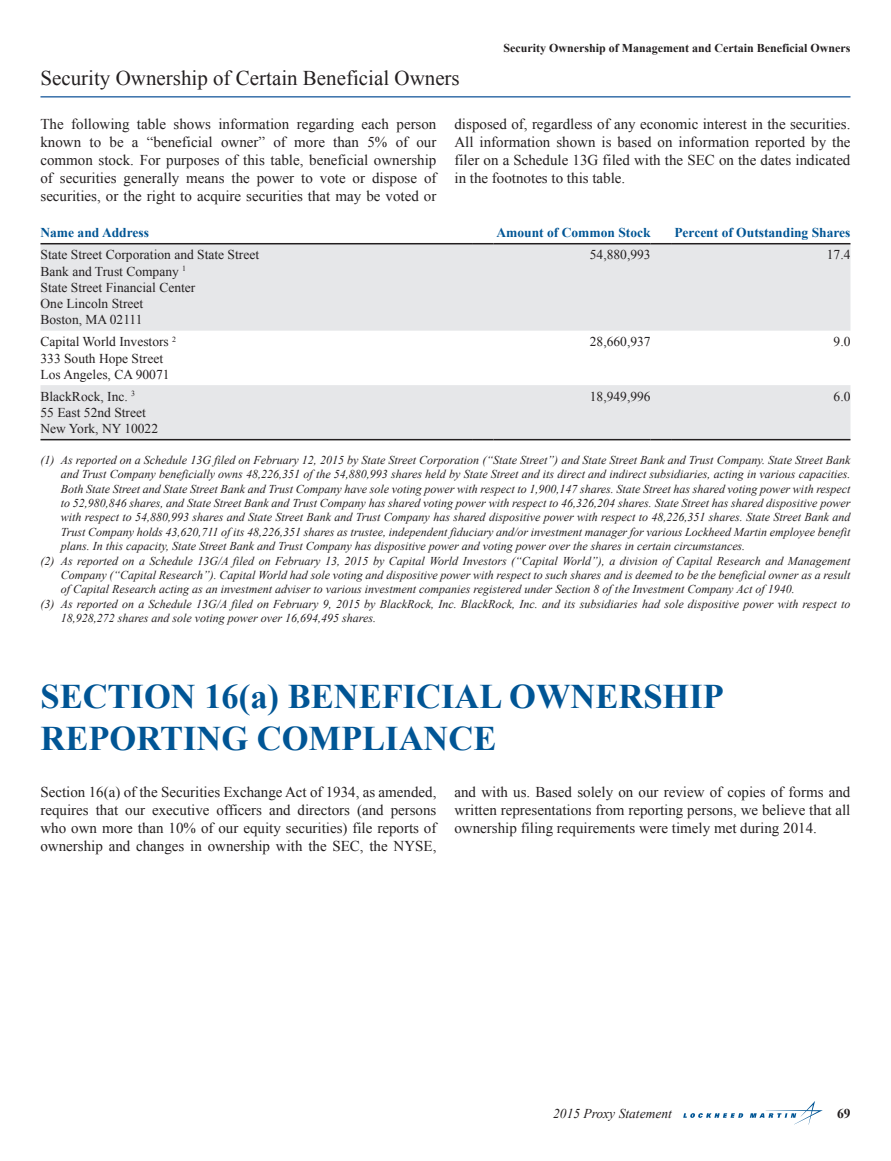
<style>
.page{position:relative;width:891px;height:1161px;background:#fff}
.page>*{position:absolute;margin:0;border:0;box-sizing:border-box;transform-origin:0 0}
.t1{font:700 34.5px/41.4px "Times New Roman";color:#005595}
.t2{font:21px "Times New Roman";color:#231f20}
.t3{font:15px/18px "Times New Roman";color:#231f20;text-align:justify}
.t4{font:13.5px/16.2px "Times New Roman";color:#231f20}
.t5{font:700 13.5px "Times New Roman";color:#005595}
.t6{font:italic 13.5px "Times New Roman";color:#231f20}
.t7{font:700 13.5px "Times New Roman";color:#231f20}
.t8{font:italic 12px "Times New Roman";color:#231f20}
.t9{font:700 12px "Times New Roman";color:#231f20}
</style>
<div class="page">
<svg style="left:683px;top:1113px;width:60px;height:5px"></svg>
<svg style="left:750px;top:1101px;width:73px;height:24px"></svg>
<hr style="left:40px;top:96px;width:810px;height:2px;background:#386fa9">
<svg style="left:40px;top:244px;width:810px;height:195px;fill:#e6e7e9"></svg>
<hr style="left:40px;top:439px;width:432px;height:1px;background:#231f20">
<svg style="left:472px;top:439px;width:21px;height:1px"></svg>
<hr style="left:493px;top:439px;width:158px;height:1px;background:#231f20">
<svg style="left:651px;top:439px;width:21px;height:1px"></svg>
<hr style="left:672px;top:439px;width:178px;height:1px;background:#231f20">
<hr style="left:40px;top:243px;width:432px;height:1px;background:#231f20">
<svg style="left:472px;top:243px;width:21px;height:1px"></svg>
<hr style="left:493px;top:243px;width:158px;height:1px;background:#231f20">
<svg style="left:651px;top:243px;width:21px;height:1px"></svg>
<hr style="left:672px;top:243px;width:178px;height:1px;background:#231f20">
<p class="t9" style="left:504px;top:40px;width:348px">Security Ownership of Management and Certain Beneficial Owners</p>
<h2 class="t2" style="left:40px;top:64px;width:421px">Security Ownership of Certain Beneficial Owners</h2>
<p class="t3" style="left:40px;top:115px;width:398px">The following table shows information regarding each person known to be a “beneficial owner” of more than 5% of our common stock. For purposes of this table, beneficial ownership of securities generally means the power to vote or dispose of securities, or the right to acquire securities that may be voted or</p>
<p class="t3" style="left:454px;top:115px;width:398px">disposed of, regardless of any economic interest in the securities.<br>All information shown is based on information reported by the filer on a Schedule 13G filed with the SEC on the dates indicated in the footnotes to this table.</p>
<p class="t5" style="left:40px;top:224px;width:110px">Name and Address</p>
<p class="t5" style="left:497px;top:224px;width:156px">Amount of Common Stock</p>
<p class="t5" style="left:674px;top:224px;width:178px">Percent of Outstanding Shares</p>
<p class="t4" style="left:40px;top:247px;width:220px">State Street Corporation and State Street<br>Bank and Trust Company <sup>1<br></sup>State Street Financial Center<br>One Lincoln Street<br>Boston, MA 02111</p>
<p class="t4" style="left:590px;top:247px;width:62px">54,880,993</p>
<p class="t4" style="left:827px;top:247px;width:25px">17.4</p>
<p class="t4" style="left:41px;top:334px;width:137px">Capital World Investors <sup>2<br></sup>333 South Hope Street<br>Los Angeles, CA 90071</p>
<p class="t4" style="left:590px;top:334px;width:62px">28,660,937</p>
<p class="t4" style="left:834px;top:334px;width:18px">9.0</p>
<p class="t4" style="left:40px;top:388px;width:119px">BlackRock, Inc. <sup>3<br></sup>55 East 52nd Street<br>New York, NY 10022</p>
<p class="t4" style="left:590px;top:388px;width:62px">18,949,996</p>
<p class="t4" style="left:834px;top:388px;width:18px">6.0</p>
<p class="t8" style="left:40px;top:451px;width:812px">(1) As reported on a Schedule 13G filed on February 12, 2015 by State Street Corporation (“State Street”) and State Street Bank and Trust Company. State Street Bank</p>
<p class="t8" style="left:61px;top:466px;width:791px">and Trust Company beneficially owns 48,226,351 of the 54,880,993 shares held by State Street and its direct and indirect subsidiaries, acting in various capacities.</p>
<p class="t8" style="left:61px;top:480px;width:791px">Both State Street and State Street Bank and Trust Company have sole voting power with respect to 1,900,147 shares. State Street has shared voting power with respect</p>
<p class="t8" style="left:61px;top:495px;width:791px">to 52,980,846 shares, and State Street Bank and Trust Company has shared voting power with respect to 46,326,204 shares. State Street has shared dispositive power</p>
<p class="t8" style="left:61px;top:509px;width:791px">with respect to 54,880,993 shares and State Street Bank and Trust Company has shared dispositive power with respect to 48,226,351 shares. State Street Bank and</p>
<p class="t8" style="left:61px;top:523px;width:791px">Trust Company holds 43,620,711 of its 48,226,351 shares as trustee, independent fiduciary and/or investment manager for various Lockheed Martin employee benefit</p>
<p class="t8" style="left:61px;top:538px;width:686px">plans. In this capacity, State Street Bank and Trust Company has dispositive power and voting power over the shares in certain circumstances.</p>
<p class="t8" style="left:40px;top:552px;width:812px">(2) As reported on a Schedule 13G/A filed on February 13, 2015 by Capital World Investors (“Capital World”), a division of Capital Research and Management</p>
<p class="t8" style="left:61px;top:567px;width:791px">Company (“Capital Research”). Capital World had sole voting and dispositive power with respect to such shares and is deemed to be the beneficial owner as a result</p>
<p class="t8" style="left:61px;top:581px;width:735px">of Capital Research acting as an investment adviser to various investment companies registered under Section 8 of the Investment Company Act of 1940.</p>
<p class="t8" style="left:40px;top:595px;width:811px">(3) As reported on a Schedule 13G/A filed on February 9, 2015 by BlackRock, Inc. BlackRock, Inc. and its subsidiaries had sole dispositive power with respect to</p>
<p class="t8" style="left:61px;top:610px;width:317px">18,928,272 shares and sole voting power over 16,694,495 shares.</p>
<h1 class="t1" style="left:40px;top:675px;width:685px">SECTION 16(a) BENEFICIAL OWNERSHIP<br>REPORTING COMPLIANCE</h1>
<p class="t3" style="left:40px;top:783px;width:397px">Section 16(a) of the Securities Exchange Act of 1934, as amended, requires that our executive officers and directors (and persons who own more than 10% of our equity securities) file reports of ownership and changes in ownership with the SEC, the NYSE,</p>
<p class="t3" style="left:454px;top:783px;width:398px">and with us. Based solely on our review of copies of forms and written representations from reporting persons, we believe that all ownership filing requirements were timely met during 2014.</p>
<p class="t6" style="left:553px;top:1104px;width:120px">2015 Proxy Statement</p>
<p class="t7" style="left:837px;top:1104px;width:15px">69</p>
</div>
